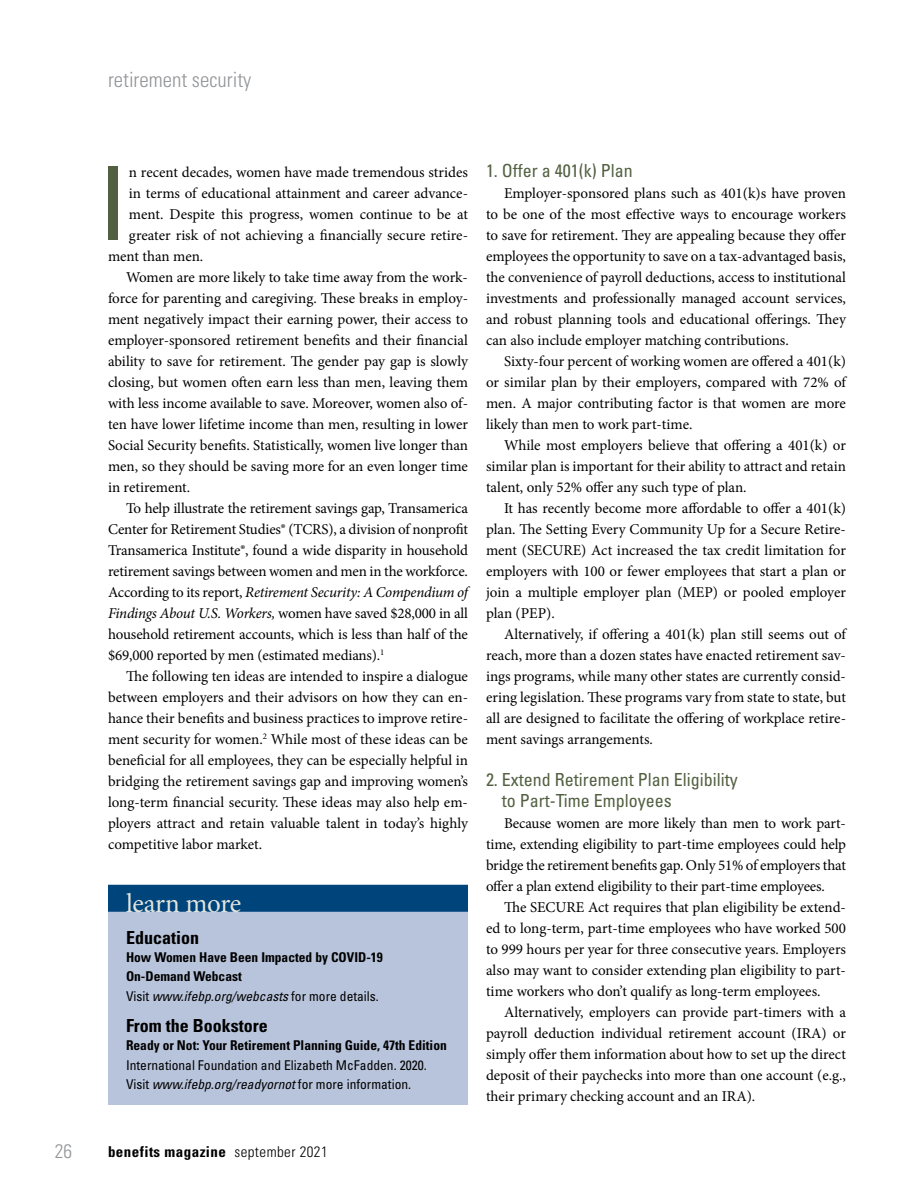
<style>
.page{position:relative;width:918px;height:1188px;background:#fff}
.page>*{position:absolute;margin:0;border:0;box-sizing:border-box;transform-origin:0 0}
.t1{font:condensed 102.3px "Univers LT Std";color:#526041}
.t2{font:27px "Minion Pro";letter-spacing:-.015em;color:#e2e5dd}
.t3{font:300 condensed 21px "Univers LT Std";color:#939598}
.t4{font:300 condensed 19.5px "Univers LT Std";color:#939598}
.t5{font:condensed 18px/21px "Univers LT Std";color:#526041}
.t6{font:700 condensed 18px "Univers LT Std";color:#000}
.t7{font:15px/21px "Minion Pro";letter-spacing:-.005em;color:#000;text-align:justify}
.t8{font:italic 15px "Minion Pro";letter-spacing:-.015em;color:#000}
.t9{font:700 condensed 15px "Univers LT Std";letter-spacing:.03em;color:#000}
.t10{font:700 condensed 13.5px/19.5px "Univers LT Std";color:#000}
.t11{font:condensed 13.5px/19.5px "Univers LT Std";color:#000}
.s1{font-style:normal}
.s2{font-style:italic}
.s3{font-weight:400}
.s4{font-weight:400;font-style:italic}
.s5{font-weight:300}
</style>
<div class="page">
<div style="left:108px;top:892px;width:360px;height:214px;background:#b8c4db"></div>
<div style="left:108px;top:885px;width:360px;height:27px;background:#00447c"></div>
<h3 class="t3" style="left:108px;top:67px;width:145px">retirement security</h3>
<h1 class="t1" style="left:98px;top:139px;width:30px">I</h1>
<p class="t7" style="left:129px;top:162px;width:341px">n recent decades, women have made tremendous strides</p>
<p class="t7" style="left:129px;top:183px;width:341px">in terms of educational attainment and career advance-</p>
<p class="t7" style="left:129px;top:204px;width:341px">ment. Despite this progress, women continue to be at</p>
<p class="t7" style="left:129px;top:225px;width:341px">greater risk of not achieving a financially secure retire-</p>
<p class="t7" style="left:108px;top:246px;width:97px">ment than men.</p>
<p class="t7" style="left:126px;top:267px;width:343px">Women are more likely to take time away from the work-</p>
<p class="t7" style="left:108px;top:288px;width:362px">force for parenting and caregiving. These breaks in employ-</p>
<p class="t7" style="left:108px;top:309px;width:362px">ment negatively impact their earning power, their access to</p>
<p class="t7" style="left:108px;top:330px;width:361px">employer-sponsored retirement benefits and their financial</p>
<p class="t7" style="left:108px;top:351px;width:362px">ability to save for retirement. The gender pay gap is slowly</p>
<p class="t7" style="left:108px;top:372px;width:362px">closing, but women often earn less than men, leaving them</p>
<p class="t7" style="left:108px;top:393px;width:362px">with less income available to save. Moreover, women also of-</p>
<p class="t7" style="left:108px;top:414px;width:361px">ten have lower lifetime income than men, resulting in lower</p>
<p class="t7" style="left:108px;top:435px;width:361px">Social Security benefits. Statistically, women live longer than</p>
<p class="t7" style="left:108px;top:456px;width:362px">men, so they should be saving more for an even longer time</p>
<p class="t7" style="left:108px;top:477px;width:84px">in retirement.</p>
<p class="t7" style="left:126px;top:498px;width:343px">To help illustrate the retirement savings gap, Transamerica</p>
<p class="t7" style="left:108px;top:519px;width:362px">Center for Retirement Studies® (TCRS), a division of nonprofit</p>
<p class="t7" style="left:108px;top:540px;width:361px">Transamerica Institute®, found a wide disparity in household</p>
<p class="t7" style="left:108px;top:561px;width:361px">retirement savings between women and men in the workforce.</p>
<p class="t8" style="left:108px;top:582px;width:362px"><span class="s1">According to its report,</span> Retirement Security: A Compendium of</p>
<p class="t7" style="left:108px;top:603px;width:362px"><span class="s2">Findings About U.S. Workers,</span> women have saved $28,000 in all</p>
<p class="t7" style="left:108px;top:624px;width:361px">household retirement accounts, which is less than half of the</p>
<p class="t7" style="left:108px;top:645px;width:278px">$69,000 reported by men (estimated medians).<sup>1</sup></p>
<p class="t7" style="left:126px;top:666px;width:344px">The following ten ideas are intended to inspire a dialogue</p>
<p class="t7" style="left:108px;top:687px;width:362px">between employers and their advisors on how they can en-</p>
<p class="t7" style="left:108px;top:708px;width:362px">hance their benefits and business practices to improve retire-</p>
<p class="t7" style="left:108px;top:729px;width:362px">ment security for women.<sup>2</sup> While most of these ideas can be</p>
<p class="t7" style="left:108px;top:750px;width:361px">beneficial for all employees, they can be especially helpful in</p>
<p class="t7" style="left:108px;top:771px;width:361px">bridging the retirement savings gap and improving women’s</p>
<p class="t7" style="left:108px;top:792px;width:361px">long-term financial security. These ideas may also help em-</p>
<p class="t7" style="left:108px;top:813px;width:362px">ployers attract and retain valuable talent in today’s highly</p>
<p class="t7" style="left:108px;top:834px;width:156px">competitive labor market.</p>
<h2 class="t2" style="left:126px;top:885px;width:117px">learn more</h2>
<p class="t6" style="left:126px;top:926px;width:75px">Education</p>
<p class="t10" style="left:126px;top:947px;width:258px">How Women Have Been Impacted by COVID-19<br>On-Demand Webcast<br><span class="s3">Visit</span> <span class="s4">www.ifebp.org/webcasts</span> <span class="s3">for more details.</span></p>
<p class="t6" style="left:126px;top:1015px;width:143px">From the Bookstore</p>
<p class="t10" style="left:126px;top:1036px;width:322px">Ready or Not: Your Retirement Planning Guide, 47th Edition</p>
<p class="t11" style="left:126px;top:1055px;width:302px">International Foundation and Elizabeth McFadden. 2020.<br>Visit <span class="s2">www.ifebp.org/readyornot</span> for more information.</p>
<p class="t5" style="left:486px;top:160px;width:148px">1. Offer a 401(k) Plan</p>
<p class="t7" style="left:486px;top:183px;width:362px;text-indent:18px">Employer-sponsored plans such as 401(k)s have proven to be one of the most effective ways to encourage workers to save for retirement. They are appealing because they offer employees the opportunity to save on a tax-advantaged basis, the convenience of payroll deductions, access to institutional investments and professionally managed account services, and robust planning tools and educational offerings. They can also include employer matching contributions.</p>
<p class="t7" style="left:486px;top:351px;width:362px;text-indent:18px">Sixty-four percent of working women are offered a 401(k) or similar plan by their employers, compared with 72% of men. A major contributing factor is that women are more likely than men to work part-time.</p>
<p class="t7" style="left:486px;top:435px;width:361px;text-indent:18px">While most employers believe that offering a 401(k) or similar plan is important for their ability to attract and retain talent, only 52% offer any such type of plan.</p>
<p class="t7" style="left:486px;top:498px;width:362px;text-indent:18px">It has recently become more affordable to offer a 401(k) plan. The Setting Every Community Up for a Secure Retire&shy;ment (SECURE) Act increased the tax credit limitation for employers with 100 or fewer employees that start a plan or join a multiple employer plan (MEP) or pooled employer plan (PEP).</p>
<p class="t7" style="left:486px;top:624px;width:362px;text-indent:18px">Alternatively, if offering a 401(k) plan still seems out of reach, more than a dozen states have enacted retirement sav&shy;ings programs, while many other states are currently consid&shy;ering legislation. These programs vary from state to state, but all are designed to facilitate the offering of workplace retire&shy;ment savings arrangements.</p>
<p class="t5" style="left:502px;top:769px;width:237px;text-indent:-16px">2. Extend Retirement Plan Eligibility to Part-Time Employees</p>
<p class="t7" style="left:486px;top:813px;width:361px;text-indent:18px">Because women are more likely than men to work part&shy;time, extending eligibility to part-time employees could help bridge the retirement benefits gap. Only 51% of employers that offer a plan extend eligibility to their part-time employees.</p>
<p class="t7" style="left:486px;top:897px;width:362px;text-indent:18px">The SECURE Act requires that plan eligibility be extend&shy;ed to long-term, part-time employees who have worked 500 to 999 hours per year for three consecutive years. Employers also may want to consider extending plan eligibility to part&shy;time workers who don’t qualify as long-term employees.</p>
<p class="t7" style="left:486px;top:1002px;width:362px;text-indent:18px">Alternatively, employers can provide part-timers with a payroll deduction individual retirement account (IRA) or simply offer them information about how to set up the direct deposit of their paychecks into more than one account (e.g., their primary checking account and an IRA).</p>
<h3 class="t4" style="left:55px;top:1139px;width:19px">26</h3>
<p class="t9" style="left:108px;top:1143px;width:221px">benefits magazine <span class="s5">september 2021</span></p>
</div>
